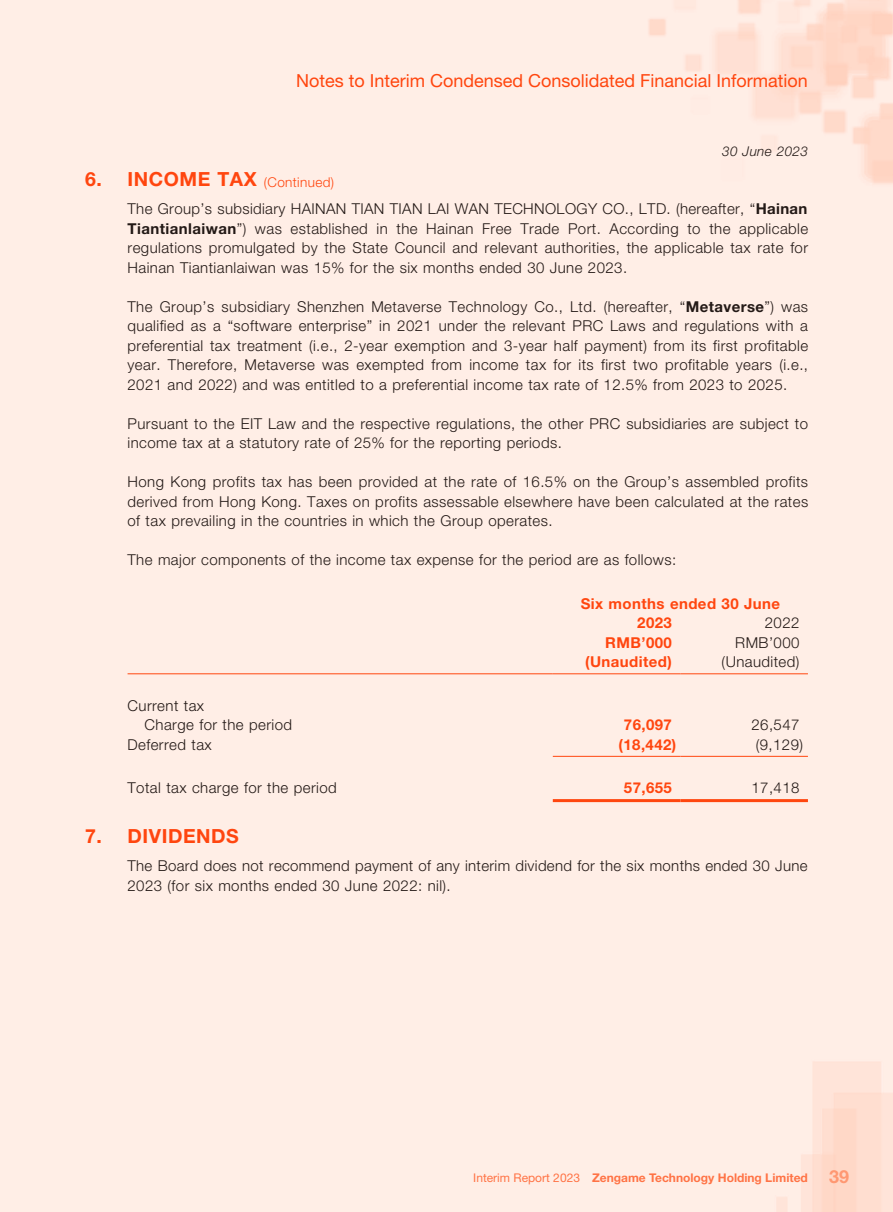
<style>
.page{position:relative;width:893px;height:1212px;background:#fff}
.page>*{position:absolute;margin:0;border:0;box-sizing:border-box;transform-origin:0 0}
.t1{font:700 19.5px "Helvetica Neue LT Std";letter-spacing:.03em;color:#ff460f}
.t2{font:18px "Helvetica Neue LT Std";color:#ff460f}
.t3{font:300 15px/19.5px "Helvetica Neue LT Std";letter-spacing:.03em;color:#231916;text-align:justify}
.t4{font:700 15px/19.5px "Helvetica Neue LT Std";letter-spacing:.03em;color:#ff460f}
.t5{font:italic 300 13.5px "Helvetica Neue LT Std";letter-spacing:.03em;color:#231916}
.t6{font:700 12px "Helvetica Neue LT Std";color:#ff7345}
.s1{font-weight:300;font-size:13.5px}
.s2{font-weight:700}
.s3{font-weight:400}
.s4{font-size:18px;color:#ff9872}
</style>
<div class="page">
<hr style="left:128px;top:673px;width:425px;height:1px;background:#ff460f">
<hr style="left:553px;top:673px;width:127px;height:1px;background:#ff460f">
<hr style="left:680px;top:673px;width:128px;height:1px;background:#ff460f">
<hr style="left:553px;top:756px;width:127px;height:1px;background:#ff460f">
<hr style="left:680px;top:756px;width:128px;height:1px;background:#ff460f">
<hr style="left:553px;top:799px;width:127px;height:3px;background:#ff460f">
<hr style="left:680px;top:799px;width:128px;height:3px;background:#ff460f">
<p class="t2" style="left:296px;top:70px;width:513px">Notes to Interim Condensed Consolidated Financial Information</p>
<p class="t5" style="left:722px;top:143px;width:87px">30 June 2023</p>
<h1 class="t1" style="left:85px;top:167px;width:251px">6. INCOME TAX <span class="s1">(Continued)</span></h1>
<p class="t3" style="left:128px;top:199px;width:682px">The Group’s subsidiary HAINAN TIAN TIAN LAI WAN TECHNOLOGY CO., LTD. (hereafter, “<span class="s2">Hainan Tiantianlaiwan</span>”) was established in the Hainan Free Trade Port. According to the applicable regulations promulgated by the State Council and relevant authorities, the applicable tax rate for Hainan Tiantianlaiwan was 15% for the six months ended 30 June 2023.</p>
<p class="t3" style="left:128px;top:296px;width:682px">The Group’s subsidiary Shenzhen Metaverse Technology Co., Ltd. (hereafter, “<span class="s2">Metaverse</span>”) was qualified as a “software enterprise” in 2021 under the relevant PRC Laws and regulations with a preferential tax treatment (i.e., 2-year exemption and 3-year half payment) from its first profitable year. Therefore, Metaverse was exempted from income tax for its first two profitable years (i.e., 2021 and 2022) and was entitled to a preferential income tax rate of 12.5% from 2023 to 2025.</p>
<p class="t3" style="left:128px;top:413px;width:682px">Pursuant to the EIT Law and the respective regulations, the other PRC subsidiaries are subject to income tax at a statutory rate of 25% for the reporting periods.</p>
<p class="t3" style="left:128px;top:472px;width:682px">Hong Kong profits tax has been provided at the rate of 16.5% on the Group’s assembled profits derived from Hong Kong. Taxes on profits assessable elsewhere have been calculated at the rates of tax prevailing in the countries in which the Group operates.</p>
<p class="t3" style="left:128px;top:550px;width:550px">The major components of the income tax expense for the period are as follows:</p>
<p class="t4" style="left:637px;top:593px;width:144px;text-indent:-57px">Six months ended 30 June<br>2023</p>
<p class="t3" style="left:765px;top:613px;width:36px">2022</p>
<p class="t3" style="left:145px;top:695px;width:149px;text-indent:-17px">Current tax<br>Charge for the period</p>
<p class="t4" style="left:605px;top:632px;width:68px">RMB’000</p>
<p class="t3" style="left:735px;top:632px;width:66px">RMB’000</p>
<p class="t4" style="left:585px;top:652px;width:88px">(Unaudited)</p>
<p class="t3" style="left:722px;top:652px;width:79px">(Unaudited)</p>
<p class="t4" style="left:624px;top:715px;width:49px">76,097</p>
<p class="t3" style="left:751px;top:715px;width:49px">26,547</p>
<p class="t3" style="left:128px;top:734px;width:86px">Deferred tax</p>
<p class="t4" style="left:619px;top:734px;width:59px">(18,442)</p>
<p class="t3" style="left:756px;top:734px;width:49px">(9,129)</p>
<p class="t3" style="left:128px;top:778px;width:211px">Total tax charge for the period</p>
<p class="t4" style="left:624px;top:778px;width:49px">57,655</p>
<p class="t3" style="left:751px;top:778px;width:49px">17,418</p>
<h1 class="t1" style="left:85px;top:824px;width:155px">7. DIVIDENDS</h1>
<p class="t3" style="left:128px;top:856px;width:681px">The Board does not recommend payment of any interim dividend for the six months ended 30 June<br>2023 (for six months ended 30 June 2022: nil).</p>
<p class="t6" style="left:473px;top:1170px;width:377px"><span class="s3">Interim Report 2023</span> Zengame Technology Holding Limited <span class="s4">39</span></p>
</div>
